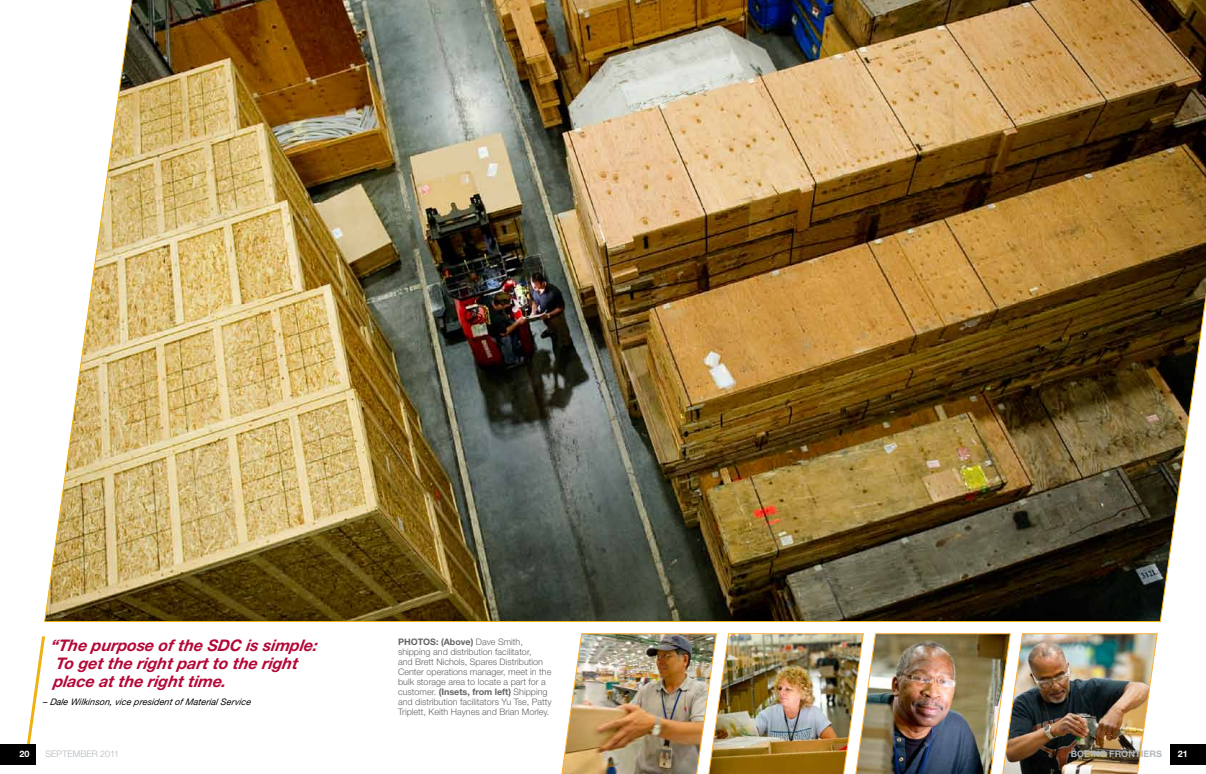
<style>
.page{position:relative;width:1206px;height:774px;background:#fff}
.page>*{position:absolute;margin:0;border:0;box-sizing:border-box;transform-origin:0 0}
.t1{font:italic 700 16px/18px "Helvetica Neue";color:#b30838}
.t2{font:300 9px/10px "Helvetica Neue LT Std";color:#636466}
.t3{font:italic 9px "Helvetica Neue";color:#000}
.t4{font:700 9px "Helvetica Neue LT Std";letter-spacing:.015em;color:#b0b7bc}
.t5{font:300 9px "Helvetica Neue LT Std";color:#b0b7bc}
.t6{font:700 9px "Helvetica Neue LT Std";color:#fff}
.s1{font-weight:700}
</style>
<div class="page">
<img style="left:44px;top:0;width:1162px;height:622px">
<img style="left:561px;top:633px;width:597px;height:141px">
<svg style="left:27px;top:636px;width:18px;height:108px"></svg>
<div style="left:0;top:744px;width:36px;height:20px;background:#000"></div>
<div style="left:1170px;top:744px;width:36px;height:20px;background:#000"></div>
<h1 class="t1" style="left:50px;top:636px;width:271px">“The p urp ose of the SDC is simple:<br>To get the right part to the right place at the right time.</h1>
<p class="t3" style="left:43px;top:696px;width:211px">– Dale Wilkinson, vice p resident of Material Service</p>
<p class="t2" style="left:398px;top:636px;width:155px"><span class="s1">PHOTOS: (Above)</span> Dave Smith, shipping and distribution facilitator,<br>and Brett Nichols, Spares Distribution Center operations manager, meet in the bulk storage area to locate a part for a customer. <span class="s1">(Insets, from left)</span> Shipping and distribution facilitators Yu Tse, Patty Triplett, Keith Haynes and Brian Morley.</p>
<p class="t6" style="left:20px;top:748px;width:12px">20</p>
<p class="t5" style="left:46px;top:749px;width:75px">SEPTEMBER 2011</p>
<p class="t4" style="left:1071px;top:749px;width:93px">BOEING FRONTIERS</p>
<p class="t6" style="left:1178px;top:748px;width:12px">21</p>
</div>
